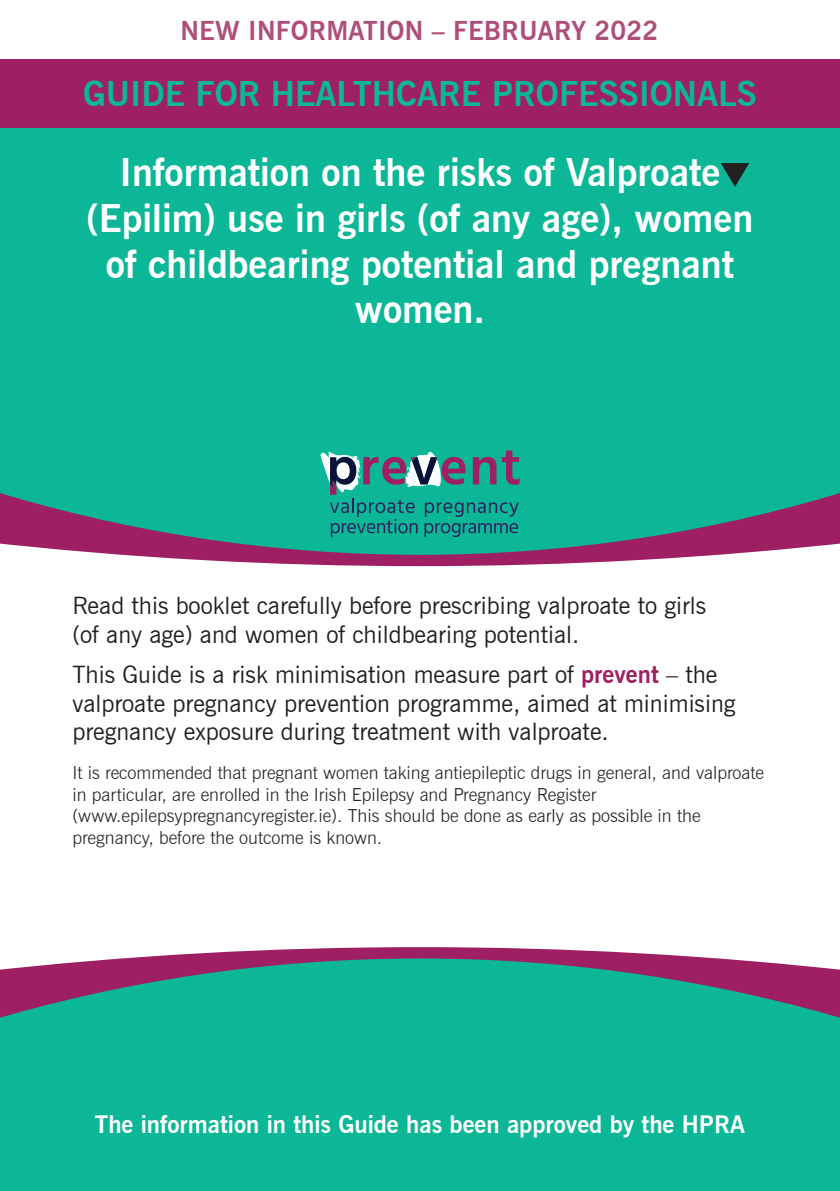
<style>
.page{position:relative;width:840px;height:1191px;background:#fff}
.page>*{position:absolute;margin:0;border:0;box-sizing:border-box;transform-origin:0 0}
.t1{font:700 38px/45.6px "News Gothic BT";color:#fff;text-align:center}
.t2{font:700 34px "News Gothic BT";color:#0bb796}
.t3{font:700 26px "News Gothic BT";letter-spacing:.01em;color:#ae4f79}
.Body_Copy_Lead{font:24px/28.8px "News Gothic BT";color:#231f20}
.t4{font:700 24px "News Gothic BT";color:#fff}
.t5{font:300 18px/21.6px "News Gothic BT";color:#231f20}
.s1{font-weight:700;color:#9e1f62}
</style>
<div class="page">
<svg style="left:129px;top:947px;width:582px;height:11px;fill:#9e1f62"></svg>
<svg style="left:0;top:958px;width:839px;height:233px;background:#18ab92"></svg>
<svg style="left:125px;top:555px;width:590px;height:11px;fill:#9e1f62"></svg>
<div style="left:0;top:128px;width:839px;height:427px;background:#0bb796"></div>
<div style="left:0;top:60px;width:839px;height:68px;background:#9e1f62"></div>
<svg style="left:720px;top:163px;width:28px;height:24px"></svg>
<svg style="left:320px;top:450px;width:199px;height:87px;background:#2e988e"></svg>
<p class="t3" style="left:180px;top:15px;width:479px">NEW INFORMATION – FEBRUARY 2022</p>
<p class="t2" style="left:83px;top:73px;width:674px">GUIDE FOR HEALTHCARE PROFESSIONALS</p>
<p class="t1" style="left:86px;top:150px;width:668px">Information on the risks of Valproate (Epilim) use in girls (of any age), women of childbearing potential and pregnant women.</p>
<p class="Body_Copy_Lead" style="left:72px;top:590px;width:635px">Read this booklet carefully before prescribing valproate to girls (of any age) and women of childbearing potential.</p>
<p class="Body_Copy_Lead" style="left:72px;top:659px;width:664px">This Guide is a risk minimisation measure part of <span class="s1">prevent</span> – the valproate pregnancy prevention programme, aimed at minimising pregnancy exposure during treatment with valproate.</p>
<p class="t5" style="left:72px;top:761px;width:693px">It is recommended that pregnant women taking antiepileptic drugs in general, and valproate in particular, are enrolled in the Irish Epilepsy and Pregnancy Register (www.epilepsypregnancyregister.ie). This should be done as early as possible in the pregnancy, before the outcome is known.</p>
<p class="t4" style="left:95px;top:1110px;width:651px">The information in this Guide has been approved by the HPRA</p>
</div>
